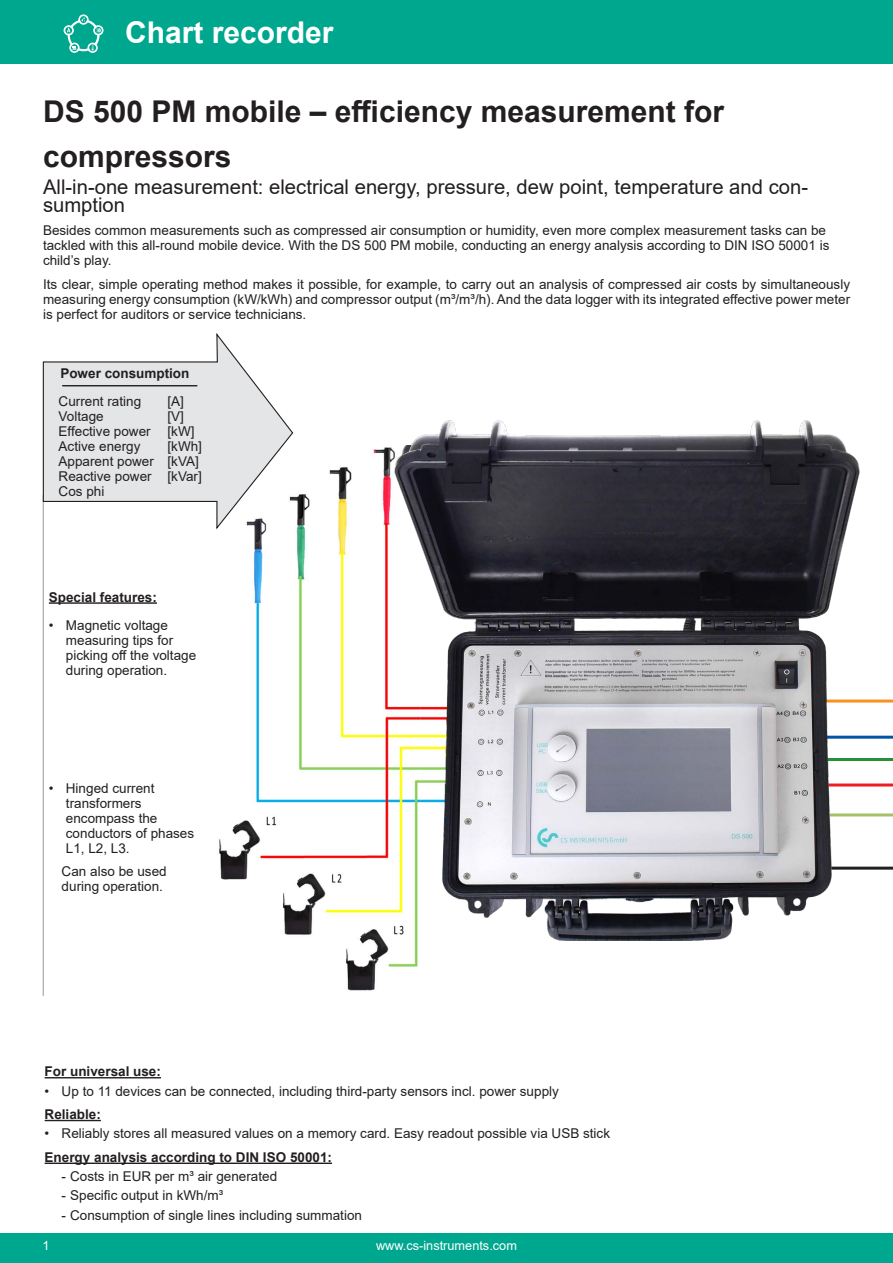
<style>
.page{position:relative;width:893px;height:1263px;background:#fff}
.page>*{position:absolute;margin:0;border:0;box-sizing:border-box;transform-origin:0 0}
.t1{font:700 30px/44.5px "Arial";color:#231f20}
.t2{font:700 30px "Arial";color:#fff}
.t3{font:20.25px/18px "Arial";color:#231f20}
.t4{font:13.5px/15px "Arial";color:#231f20}
.t5{font:700 13.5px "Arial";color:#231f20}
.t6{font:12.75px "Arial";color:#fff}
</style>
<div class="page">
<div style="left:0;top:0;width:893px;height:64px;background:#00a78f"></div>
<div style="left:0;top:1233px;width:893px;height:30px;background:#00a78f"></div>
<img style="left:219px;top:447px;width:199px;height:544px">
<svg style="left:42px;top:333px;width:252px;height:198px"></svg>
<hr style="left:49px;top:602px;width:108px;height:2px;background:#231f20">
<hr style="left:45px;top:1077px;width:116px;height:1px;background:#231f20">
<hr style="left:45px;top:1120px;width:56px;height:1px;background:#231f20">
<hr style="left:45px;top:1162px;width:287px;height:2px;background:#231f20">
<hr style="left:62px;top:385px;width:136px;height:1px;background:#231f20">
<hr style="left:826px;top:783px;width:67px;height:3px;background:#ee1d23">
<hr style="left:826px;top:736px;width:67px;height:3px;background:#0154a6">
<hr style="left:825px;top:758px;width:68px;height:3px;background:#269039">
<hr style="left:826px;top:699px;width:67px;height:3px;background:#f7931d">
<hr style="left:825px;top:867px;width:68px;height:3px;background:#231f20">
<svg style="left:43px;top:495px;width:1px;height:501px"></svg>
<hr style="left:826px;top:813px;width:67px;height:3px;background:#a3c165">
<img style="left:389px;top:420px;width:482px;height:520px">
<svg style="left:68px;top:19px;width:32px;height:32px"></svg>
<div style="left:70px;top:22px;width:27px;height:27px;background:#00a78f;border-radius:50%"></div>
<svg style="left:87px;top:43px;width:11px;height:10px"></svg>
<svg style="left:64px;top:14px;width:40px;height:22px"></svg>
<svg style="left:69px;top:43px;width:11px;height:10px"></svg>
<h1 class="t2" style="left:125px;top:11px;width:210px">Chart recorder</h1>
<h1 class="t1" style="left:43px;top:90px;width:683px">DS 500 PM mobile – efficiency measurement for compressors</h1>
<h2 class="t3" style="left:43px;top:177px;width:767px">All-in-one measurement: electrical energy, pressure, dew point, temperature and con&shy;sumption</h2>
<p class="t4" style="left:43px;top:223px;width:788px">Besides common measurements such as compressed air consumption or humidity, even more complex measurement tasks can be tackled with this all-round mobile device. With the DS 500 PM mobile, conducting an energy analysis according to DIN ISO 50001 is child’s play.</p>
<p class="t4" style="left:43px;top:276px;width:809px;text-align:justify">Its clear, simple operating method makes it possible, for example, to carry out an analysis of compressed air costs by simultaneously measuring energy consumption (kW/kWh) and compressor output (m³/m³/h). And the data logger with its integrated effective power meter is perfect for auditors or service technicians.</p>
<p class="t5" style="left:60px;top:363px;width:131px">Power consumption</p>
<p class="t4" style="left:59px;top:393px;width:84px">Current rating</p>
<p class="t4" style="left:168px;top:393px;width:18px">[A]</p>
<p class="t4" style="left:59px;top:408px;width:47px">Voltage</p>
<p class="t4" style="left:59px;top:408px;width:137px;text-indent:109px">[V]<br>Effective power [kW]<br>Active energy</p>
<p class="t4" style="left:59px;top:439px;width:145px;text-indent:109px">[kWh]<br>Apparent power [kVA]<br>Reactive power [kVar]<br>Cos phi</p>
<p class="t5" style="left:49px;top:587px;width:110px">Special features:</p>
<p class="t4" style="left:66px;top:618px;width:132px;text-indent:-17px">• Magnetic voltage measuring tips for picking off the voltage during operation.</p>
<p class="t4" style="left:66px;top:780px;width:130px;text-indent:-17px">• Hinged current transformers encompass the conductors of phases<br>L1, L2, L3.</p>
<p class="t4" style="left:62px;top:864px;width:107px">Can also be used during operation.</p>
<p class="t5" style="left:45px;top:1062px;width:118px">For universal use:</p>
<p class="t4" style="left:45px;top:1083px;width:516px">• Up to 11 devices can be connected, including third-party sensors incl. power supply</p>
<p class="t5" style="left:45px;top:1105px;width:58px">Reliable:</p>
<p class="t4" style="left:45px;top:1126px;width:567px">• Reliably stores all measured values on a memory card. Easy readout possible via USB stick</p>
<p class="t5" style="left:45px;top:1147px;width:289px">Energy analysis according to DIN ISO 50001:</p>
<p class="t4" style="left:62px;top:1169px;width:217px">- Costs in EUR per m³ air generated</p>
<p class="t4" style="left:62px;top:1188px;width:163px">- Specific output in kWh/m³</p>
<p class="t4" style="left:62px;top:1207px;width:302px">- Consumption of single lines including summation</p>
<p class="t6" style="left:43px;top:1237px;width:9px">1</p>
<p class="t6" style="left:376px;top:1237px;width:142px">www.cs-instruments.com</p>
</div>
